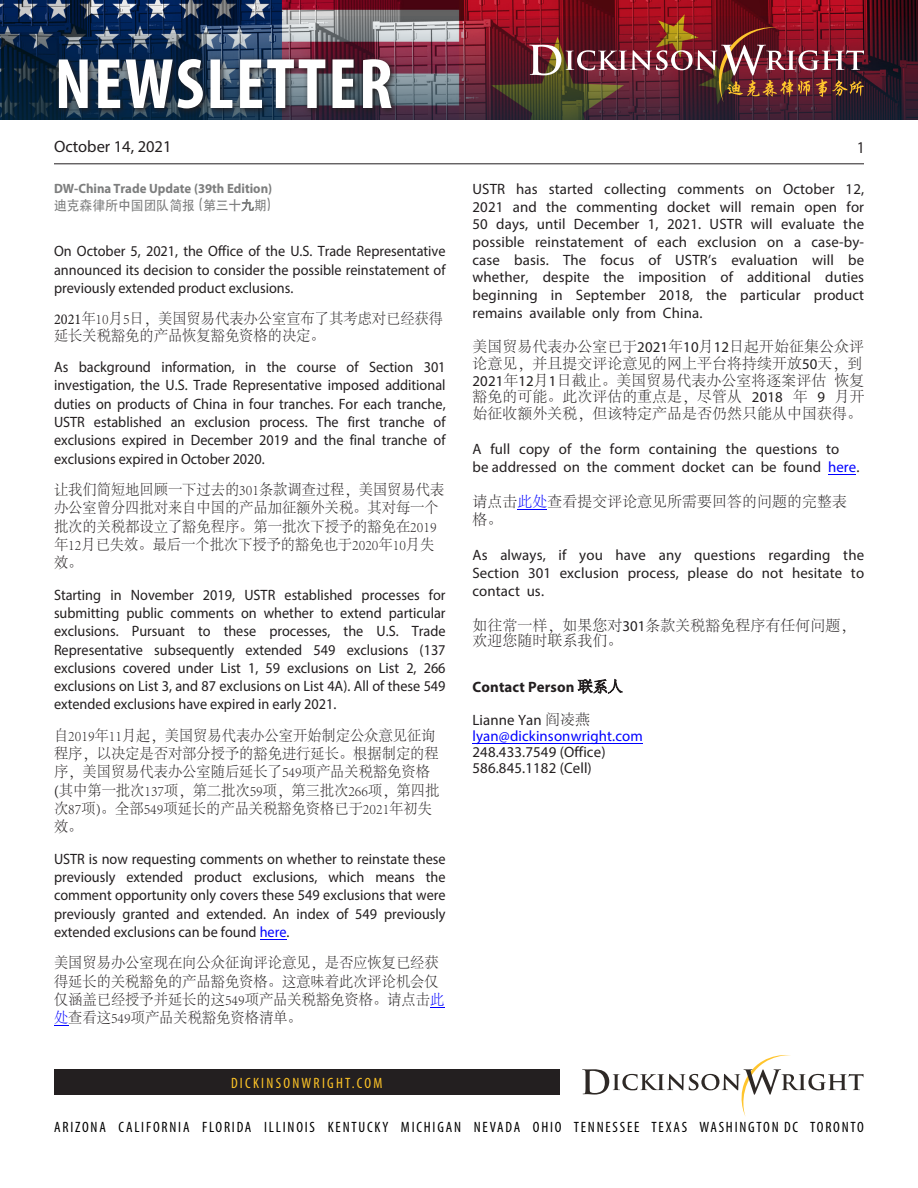
<style>
.page{position:relative;width:918px;height:1188px;background:#fff}
.page>*{position:absolute;margin:0;border:0;box-sizing:border-box;transform-origin:0 0}
.t1{font:700 condensed 72px "Myriad Pro";letter-spacing:.03em;color:#fff}
.t2{font:16.5px "Myriad Pro";color:#231f20}
.t3{font:condensed 16.5px "Myriad Pro";color:#231f20}
.t4{font:15px/18.3px "Myriad Pro";letter-spacing:.01em;color:#231f20;text-align:justify;scale:.95 1}
.t5{font:15px/17.7px "Myriad Pro";letter-spacing:.01em;color:#231f20;text-align:justify}
.t6{font:300 15px/18.3px "Adobe Song Std";color:#231f20;scale:.95 1}
.t7{font:300 15px/16.8px "Adobe Song Std";color:#231f20}
.t8{font:condensed 15px "Myriad Pro";letter-spacing:.12em;color:#000}
.t9{font:700 15px/32.4px "Myriad Pro";letter-spacing:.01em;color:#231f20}
.t10{font:condensed 15px "Myriad Pro";letter-spacing:.15em;color:#fec427}
.t11{font:700 13.5px/16.8px "Myriad Pro";color:#7d7e7e;scale:.95 1}
.s1{font-family:"ST Heiti SC";font-weight:500}
.s2{font-family:"Adobe Myungjo Std";font-weight:500}
.s3{font-family:"Minion Pro";font-weight:400}
.s4{color:#00f}
.s5{font-family:"Myriad Pro";font-weight:400}
.s6{font-family:"Adobe Song Std";font-weight:300}
.s7{font-weight:400}
</style>
<div class="page">
<img style="left:0;top:0;width:918px;height:16px">
<hr style="left:54px;top:163px;width:810px;height:1px;background:#231f20">
<img style="left:0;top:16px;width:918px;height:104px">
<div style="left:54px;top:1069px;width:505px;height:26px;background:#231f20"></div>
<svg style="left:582px;top:1055px;width:282px;height:61px"></svg>
<svg style="left:55px;top:55px;width:345px;height:62px;background:#2c3343"></svg>
<img style="left:529px;top:27px;width:335px;height:75px">
<svg style="left:260px;top:939px;width:27px;height:1px"></svg>
<svg style="left:430px;top:1007px;width:14px;height:1px"></svg>
<svg style="left:54px;top:1025px;width:14px;height:1px"></svg>
<svg style="left:828px;top:474px;width:28px;height:1px"></svg>
<svg style="left:518px;top:509px;width:29px;height:1px"></svg>
<hr style="left:472px;top:743px;width:171px;height:1px;background:#00f">
<p class="t1" style="left:55px;top:39px;width:339px">NEWSLETTER</p>
<p class="t2" style="left:54px;top:136px;width:119px">October 14, 2021</p>
<p class="t11" style="left:54px;top:180px;width:231px">DW-China Trade Update (39th Edition)<span class="s1">迪克森律所中国团队简报 (第三十</span><span class="s2">九</span><span class="s1">期)</span></p>
<p class="t4" style="left:54px;top:242px;width:414px">On October 5, 2021, the Office of the U.S. Trade Representative announced its decision to consider the possible reinstatement of previously extended product exclusions.</p>
<p class="t6" style="left:54px;top:311px;width:411px;line-height:16.8px"><span class="s3">2021</span>年10月5日，美国贸易代表办公室宣布了其考虑对已经获得延长关税豁免的产品恢复豁免资格的决定。</p>
<p class="t4" style="left:54px;top:358px;width:414px">As background information, in the course of Section 301 investigation, the U.S. Trade Representative imposed additional duties on products of China in four tranches. For each tranche, USTR established an exclusion process. The first tranche of exclusions expired in December 2019 and the final tranche of exclusions expired in October 2020.</p>
<p class="t6" style="left:54px;top:481px;width:412px">让我们简短地回顾一下过去的301条款调查过程，美国贸易代表办公室曾分四批对来自中国的产品加征额外关税。其对每一个批次的关税都设立了豁免程序。第一批次下授予的豁免在2019年12月已失效。最后一个批次下授予的豁免也于2020年10月失效。</p>
<p class="t4" style="left:54px;top:585px;width:414px">Starting in November 2019, USTR established processes for submitting public comments on whether to extend particular exclusions. Pursuant to these processes, the U.S. Trade Representative subsequently extended 549 exclusions (137 exclusions covered under List 1, 59 exclusions on List 2, 266 exclusions on List 3, and 87 exclusions on List 4A). All of these 549 extended exclusions have expired in early 2021.</p>
<p class="t6" style="left:54px;top:727px;width:407px">自2019年11月起，美国贸易代表办公室开始制定公众意见征询程序，以决定是否对部分授予的豁免进行延长。根据制定的程序，美国贸易代表办公室随后延长了549项产品关税豁免资格<br><span class="s3">(</span>其中第一批次137项，第二批次59项，第三批次266项，第四批次87项)。全部549项延长的产品关税豁免资格已于2021年初失效。</p>
<p class="t4" style="left:54px;top:849px;width:414px">USTR is now requesting comments on whether to reinstate these previously extended product exclusions, which means the comment opportunity only covers these 549 exclusions that were previously granted and extended. An index of 549 previously extended exclusions can be found <span class="s4">here</span>.</p>
<p class="t6" style="left:54px;top:954px;width:412px">美国贸易办公室现在向公众征询评论意见，是否应恢复已经获得延长的关税豁免的产品豁免资格。这意味着此次评论机会仅仅涵盖已经授予并延长的这549项产品关税豁免资格。请点击<span class="s4">此处</span>查看这549项产品关税豁免资格清单。</p>
<p class="t3" style="left:858px;top:138px;width:8px">1</p>
<p class="t5" style="left:472px;top:180px;width:393px">USTR has started collecting comments on October 12, 2021 and the commenting docket will remain open for 50 days, until December 1, 2021. USTR will evaluate the possible reinstatement of each exclusion on a case-by&shy;case basis. The focus of USTR’s evaluation will be whether, despite the imposition of additional duties beginning in September 2018, the particular product remains available only from China.</p>
<p class="t7" style="left:472px;top:339px;width:394px">美国贸易代表办公室已于<span class="s5">2021</span>年<span class="s5">10</span>月<span class="s5">12</span>日起开始征集公众评论意见，并且提交评论意见的网上平台将持续开放<span class="s5">50</span>天，到<br><span class="s5">2021</span>年<span class="s5">12</span>月<span class="s5">1</span>日截止。美国贸易代表办公室将逐案评估恢复豁免的可能。此次评估的重点是，尽管从 <span class="s5">2018</span> 年 <span class="s5">9</span> 月开始征收额外关税，但该特定产品是否仍然只能从中国获得。</p>
<p class="t5" style="left:472px;top:440px;width:389px">A full copy of the form containing the questions to<br>be addressed on the comment docket can be found <span class="s4">here</span>.</p>
<p class="t7" style="left:472px;top:494px;width:376px;line-height:17.7px">请点击<span class="s4">此处</span>查看提交评论意见所需要回答的问题的完整表格。</p>
<p class="t5" style="left:472px;top:546px;width:393px">As always, if you have any questions regarding the Section 301 exclusion process, please do not hesitate to contact us.</p>
<p class="t7" style="left:472px;top:619px;width:384px;line-height:14.4px">如往常一样，如果您对<span class="s5">301</span>条款关税豁免程序有任何问题，欢迎您随时联系我们。</p>
<p class="t9" style="left:472px;top:670px;width:152px">Contact Person <span class="s6">联系人<br></span><span class="s7">Lianne Yan</span> <span class="s6">阎凌燕</span></p>
<p class="t5" style="left:472px;top:727px;width:172px;line-height:16.2px;text-align:left"><span class="s4">lyan@dickinsonwright.com<br></span>248.433.7549 (Office)<br>586.845.1182 (Cell)</p>
<p class="t10" style="left:231px;top:1074px;width:153px">DICKINSONWRIGHT.COM</p>
<p class="t8" style="left:54px;top:1118px;width:811px">ARIZONA CALIFORNIA FLORIDA ILLINOIS KENTUCKY MICHIGAN NEVADA OHIO TENNESSEE TEXAS WASHINGTON DC TORONTO</p>
</div>
